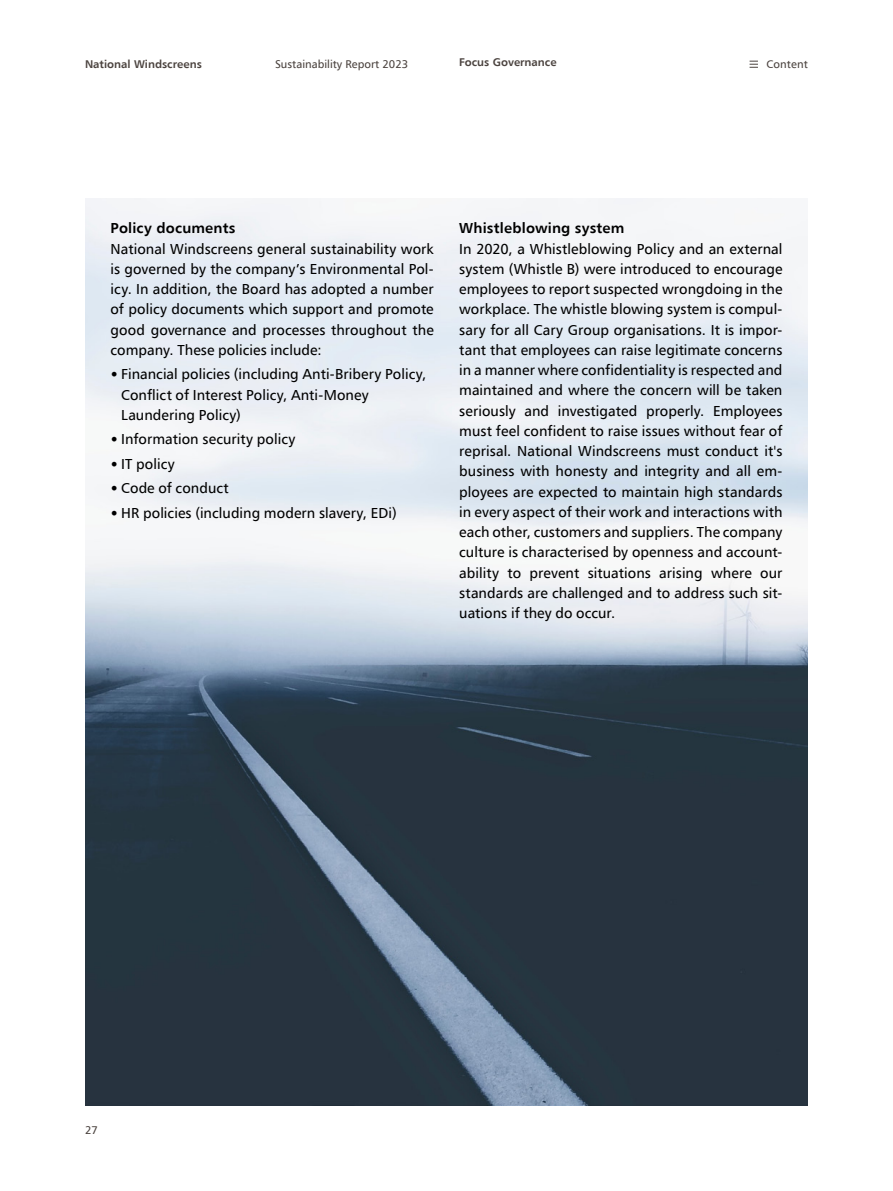
<style>
.page{position:relative;width:893px;height:1191px;background:#fff}
.page>*{position:absolute;margin:0;border:0;box-sizing:border-box;transform-origin:0 0}
.t1{font:14.55px/20.2px "Humanist 777 BT";letter-spacing:.005em;color:#000;text-align:justify}
.t2{font:700 14.55px "Humanist 777 BT";letter-spacing:.015em;color:#000}
.t3{font:700 11.25px "Humanist 777 BT";color:#4b433f}
.t4{font:11.25px "Humanist 777 BT";color:#4b433f}
.s1{font-family:"DIN Pro"}
</style>
<div class="page">
<img style="left:85px;top:198px;width:723px;height:908px">
<svg style="left:750px;top:61px;width:8px;height:7px"></svg>
<p class="t3" style="left:85px;top:57px;width:118px">National Windscreens</p>
<p class="t4" style="left:275px;top:57px;width:135px">Sustainability Report 2023</p>
<p class="t3" style="left:459px;top:55px;width:99px">Focus Governance</p>
<p class="t4" style="left:767px;top:57px;width:43px">Content</p>
<p class="t2" style="left:111px;top:219px;width:126px">Policy documents</p>
<p class="t1" style="left:111px;top:238px;width:325px">National Windscreens general sustainability work is governed by the company’s Environmental Pol&shy;icy. In addition, the Board has adopted a number of policy documents which support and promote good governance and processes throughout the company. These policies include:</p>
<p class="t1" style="left:121px;top:364px;width:307px;text-align:left;text-indent:-11px"><span class="s1">•</span> Financial policies (including Anti-Bribery Policy,<br>Conflict of Interest Policy, Anti-Money<br>Laundering Policy)</p>
<p class="t1" style="left:111px;top:429px;width:186px"><span class="s1">•</span> Information security policy</p>
<p class="t1" style="left:111px;top:453px;width:66px"><span class="s1">•</span> IT policy</p>
<p class="t1" style="left:111px;top:478px;width:120px"><span class="s1">•</span> Code of conduct</p>
<p class="t1" style="left:111px;top:502px;width:288px"><span class="s1">•</span> HR policies (including modern slavery, EDi)</p>
<p class="t2" style="left:459px;top:219px;width:167px">Whistleblowing system</p>
<p class="t1" style="left:459px;top:238px;width:325px">In 2020, a Whistleblowing Policy and an external system (Whistle B) were introduced to encourage employees to report suspected wrongdoing in the workplace. The whistle blowing system is compul&shy;sary for all Cary Group organisations. It is impor&shy;tant that employees can raise legitimate concerns in a manner where confidentiality is respected and maintained and where the concern will be taken seriously and investigated properly. Employees must feel confident to raise issues without fear of reprisal. National Windscreens must conduct it's business with honesty and integrity and all em&shy;ployees are expected to maintain high standards in every aspect of their work and interactions with each other, customers and suppliers. The company culture is characterised by openness and account&shy;ability to prevent situations arising where our standards are challenged and to address such sit&shy;uations if they do occur.</p>
<p class="t4" style="left:85px;top:1122px;width:14px">27</p>
</div>
